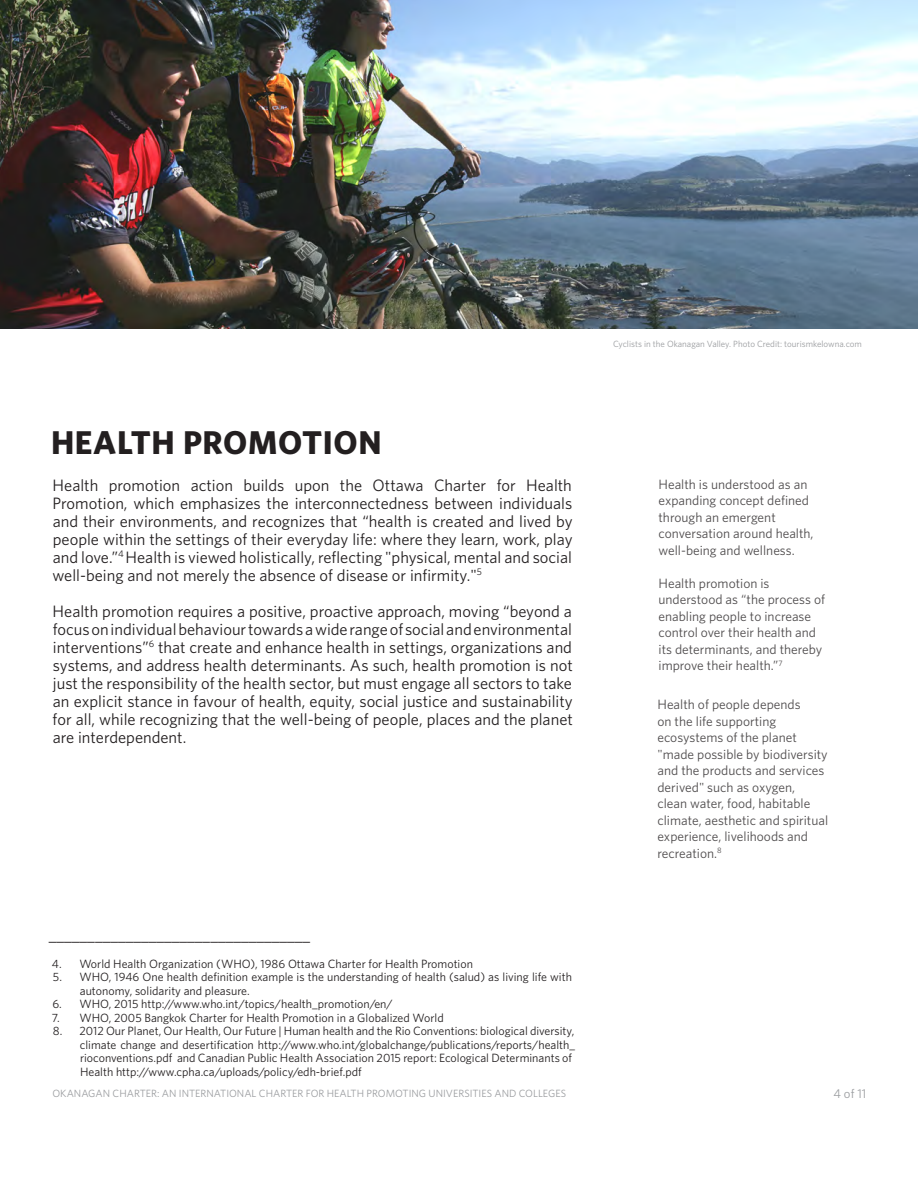
<style>
.page{position:relative;width:918px;height:1188px;background:#fff}
.page>*{position:absolute;margin:0;border:0;box-sizing:border-box;transform-origin:0 0}
.t1{font:700 33px "Whitney";letter-spacing:.02em;color:#231f20}
.t2{font:16.5px/18px "Whitney";color:#231f20;text-align:justify}
.t3{font:13.5px/16.5px "Whitney";color:#4f4c4d}
.t4{font:12.75px "Whitney";color:#9b9da0}
.t5{font:12px/13.5px "Whitney";color:#231f20}
.t6{font:10.5px "Whitney";color:#9b9da0}
.t7{font:9px "Whitney";color:#9b9da0}
</style>
<div class="page">
<img style="left:0;top:0;width:918px;height:328px">
<h2 class="t1" style="left:51px;top:420px;width:332px">HEALTH PROMOTION</h2>
<p class="t2" style="left:52px;top:476px;width:522px">Health promotion action builds upon the Ottawa Charter for Health Promotion, which emphasizes the interconnectedness between individuals and their environments, and recognizes that “health is created and lived by people within the settings of their everyday life: where they learn, work, play and love.”<sup>4</sup> Health is viewed holistically, refecting "physical, mental and social well-being and not merely the absence of disease or infrmity."<sup>5</sup></p>
<p class="t2" style="left:53px;top:602px;width:522px">Health promotion requires a positive, proactive approach, moving “beyond a focus on individual behaviour towards a wide range of social and environmental interventions”<sup>6</sup> that create and enhance health in settings, organizations and systems, and address health determinants. As such, health promotion is not just the responsibility of the health sector, but must engage all sectors to take an explicit stance in favour of health, equity, social justice and sustainability for all, while recognizing that the well-being of people, places and the planet are interdependent.</p>
<p class="t2" style="left:49px;top:926px;width:263px">__________________________________</p>
<p class="t5" style="left:52px;top:957px;width:423px">4. World Health Organization (WHO), 1986 Ottawa Charter for Health Promotion</p>
<p class="t5" style="left:80px;top:970px;width:494px;text-indent:-27px">5. WHO, 1946 One health defnition example is the understanding of health (salud) as living life with autonomy, solidarity and pleasure.</p>
<p class="t5" style="left:52px;top:997px;width:342px">6. WHO, 2015 http://www.who.int/topics/health_promotion/en/</p>
<p class="t5" style="left:52px;top:1011px;width:393px">7. WHO, 2005 Bangkok Charter for Health Promotion in a Globalized World</p>
<p class="t5" style="left:80px;top:1024px;width:497px;text-indent:-27px">8. 2012 Our Planet, Our Health, Our Future | Human health and the Rio Conventions: biological diversity, climate change and desertifcation http://www.who.int/globalchange/publications/reports/health_ rioconventions.pdf and Canadian Public Health Association 2015 report: Ecological Determinants of Health http://www.cpha.ca/uploads/policy/edh-brief.pdf</p>
<p class="t6" style="left:52px;top:1086px;width:515px">OKANAGAN CHARTER: AN INTERNATIONAL CHARTER FOR HEALTH PROMOTING UNIVERSITIES AND COLLEGES</p>
<p class="t7" style="left:613px;top:338px;width:250px">Cyclists in the Okanagan Valley. Photo Credit: tourismkelowna.com</p>
<p class="t3" style="left:659px;top:475px;width:157px">Health is understood as an expanding concept defned through an emergent conversation around health, well-being and wellness.</p>
<p class="t3" style="left:659px;top:574px;width:168px">Health promotion is understood as “the process of enabling people to increase control over their health and its determinants, and thereby improve their health.”<sup>7</sup></p>
<p class="t3" style="left:657px;top:696px;width:172px">Health of people depends<br>on the life supporting ecosystems of the planet "made possible by biodiversity and the products and services derived" such as oxygen,<br>clean water, food, habitable climate, aesthetic and spiritual experience, livelihoods and recreation.<sup>8</sup></p>
<p class="t4" style="left:834px;top:1085px;width:34px">4 of 11</p>
</div>
